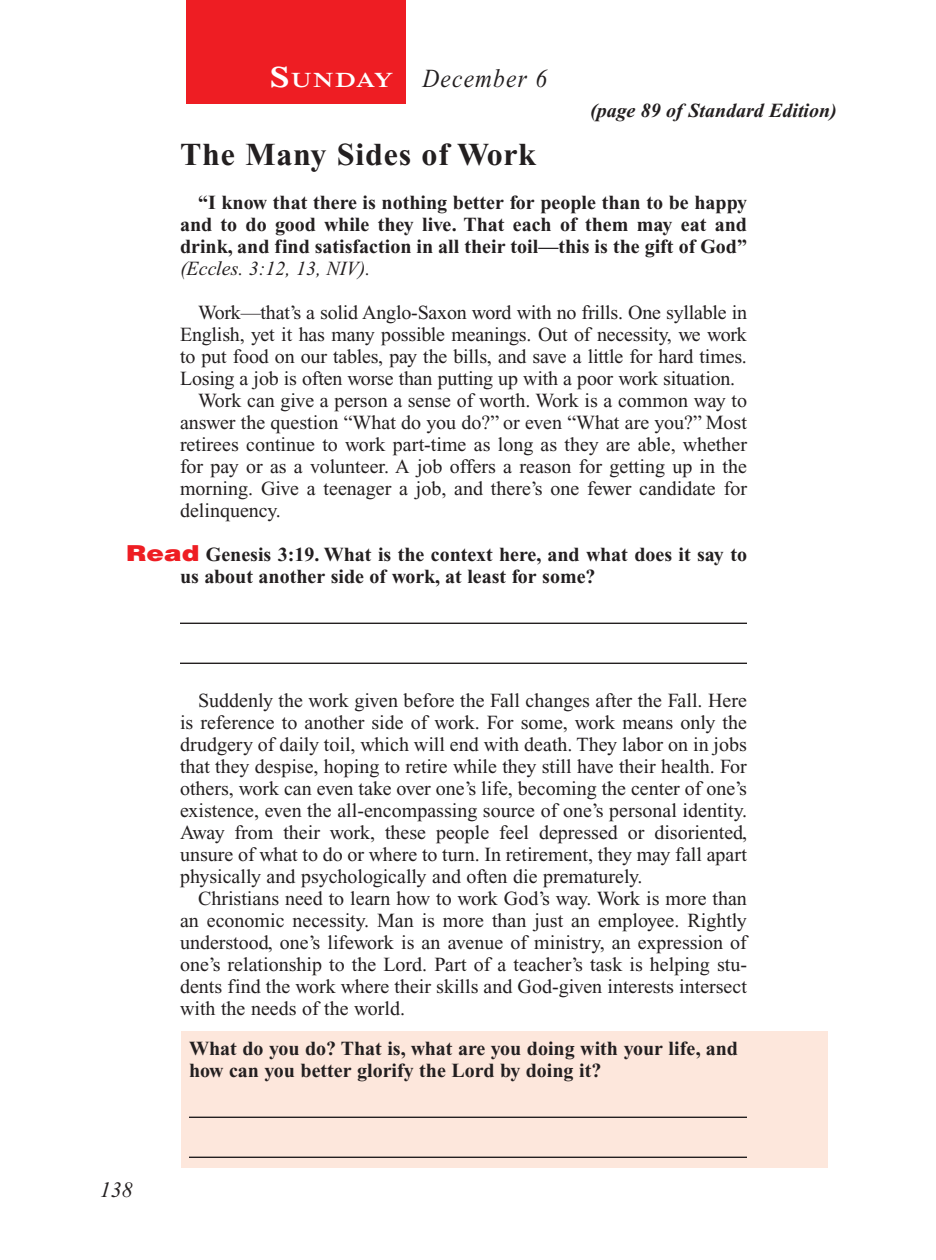
<style>
.page{position:relative;width:936px;height:1260px;background:#fff}
.page>*{position:absolute;margin:0;border:0;box-sizing:border-box;transform-origin:0 0}
.Head{font:700 32px "Times New Roman PS Std";letter-spacing:.025em;color:#231f20}
.Lesson_Dates{font:italic 26px "Times New Roman PS Std";letter-spacing:.05em;color:#231f20;scale:.9 1}
.PageNumbers{font:italic 22px "Times New Roman PS Std";color:#231f20}
.Daily_Header{font:600 21px "Times NRMT Std";letter-spacing:.045em;color:#fff;scale:1.1 1}
.Body_SB{font:20px/22px "Times New Roman PS Std";letter-spacing:-.01em;color:#231f20;text-align:justify}
.Body{font:20px/22px "Times New Roman PS Std";color:#231f20;text-align:justify}
.Body-2{font:700 20px/22px "Times New Roman PS Std";color:#231f20;text-align:justify}
.Question{font:700 20px/22px "Times New Roman PS Std";color:#231f20}
.x-screened_box-text{font:700 20px/22px "Times New Roman PS Std";color:#231f20}
.Page_from_SE{font:italic 700 20px "Times New Roman PS Std";color:#231f20}
.s1{font-size:30px}
.s2{font-weight:400;font-style:italic}
.s3{font-family:"Helvetica LT Std";font-weight:900;font-size:22px;color:#ee1d23}
</style>
<div class="page">
<div style="left:186px;top:0;width:220px;height:103px;background:#ee1d23"></div>
<div style="left:182px;top:1031px;width:646px;height:137px;background:#fde7dc"></div>
<hr style="left:180px;top:623px;width:567px;height:1px;background:#231f20">
<hr style="left:180px;top:663px;width:567px;height:1px;background:#231f20">
<hr style="left:189px;top:1117px;width:558px;height:1px;background:#231f20">
<hr style="left:189px;top:1157px;width:558px;height:1px;background:#231f20">
<p class="Daily_Header" style="left:270px;top:68px;width:114px"><span class="s1">S</span>UNDAY</p>
<p class="Lesson_Dates" style="left:422px;top:64px;width:140px">December 6</p>
<p class="Page_from_SE" style="left:590px;top:100px;width:248px">(page 89 of Standard Edition)</p>
<p class="Head" style="left:180px;top:136px;width:357px">The Many Sides of Work</p>
<p class="Body-2" style="left:180px;top:191px;width:569px;text-indent:18px">“I know that there is nothing better for people than to be happy and to do good while they live. That each of them may eat and drink, and find satisfaction in all their toil—this is the gift of God” <span class="s2">(Eccles. 3:12, 13, NIV).</span></p>
<p class="Body_SB" style="left:180px;top:301px;width:569px;text-indent:18px">Work—that’s a solid Anglo-Saxon word with no frills. One syllable in English, yet it has many possible meanings. Out of necessity, we work to put food on our tables, pay the bills, and save a little for hard times.<br>Losing a job is often worse than putting up with a poor work situation.</p>
<p class="Body" style="left:180px;top:389px;width:569px;text-indent:18px">Work can give a person a sense of worth. Work is a common way to answer the question “What do you do?” or even “What are you?” Most retirees continue to work part-time as long as they are able, whether for pay or as a volunteer. A job offers a reason for getting up in the morning. Give a teenager a job, and there’s one fewer candidate for delinquency.</p>
<p class="Question" style="left:180px;top:543px;width:569px;text-indent:-54px"><span class="s3">Read</span> Genesis 3:19. What is the context here, and what does it say to us about another side of work, at least for some?</p>
<p class="PageNumbers" style="left:100px;top:1178px;width:34px">138</p>
<p class="Body_SB" style="left:180px;top:689px;width:569px;text-indent:18px">Suddenly the work given before the Fall changes after the Fall. Here is reference to another side of work. For some, work means only the drudgery of daily toil, which will end with death. They labor on in jobs that they despise, hoping to retire while they still have their health. For others, work can even take over one’s life, becoming the center of one’s existence, even the all-encompassing source of one’s personal identity.<br>Away from their work, these people feel depressed or disoriented, unsure of what to do or where to turn. In retirement, they may fall apart physically and psychologically and often die prematurely.</p>
<p class="Body" style="left:180px;top:887px;width:568px;text-indent:18px">Christians need to learn how to work God’s way. Work is more than an economic necessity. Man is more than just an employee. Rightly understood, one’s lifework is an avenue of ministry, an expression of one’s relationship to the Lord. Part of a teacher’s task is helping stu&shy;dents find the work where their skills and God-given interests intersect with the needs of the world.</p>
<p class="x-screened_box-text" style="left:189px;top:1037px;width:550px">What do you do? That is, what are you doing with your life, and how can you better glorify the Lord by doing it?</p>
</div>
